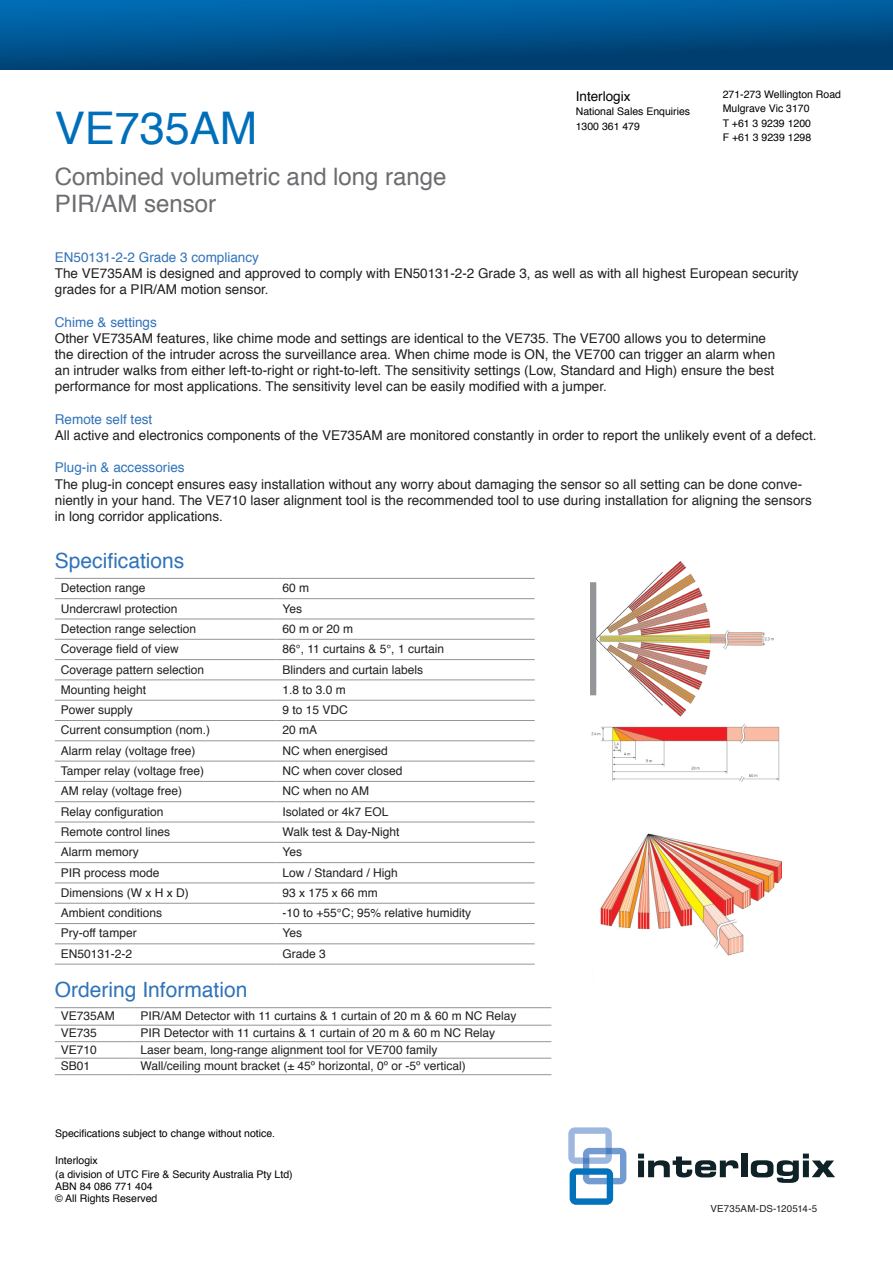
<style>
.page{position:relative;width:893px;height:1263px;background:#fff}
.page>*{position:absolute;margin:0;border:0;box-sizing:border-box;transform-origin:0 0}
.t1{font:45px "Helvetica";color:#006fba}
.t2{font:24px/27px "Helvetica";color:#6c6d70}
.HEAD{font:21px "Helvetica";color:#3073ba}
.t3{font:13.5px/16.2px "Helvetica";color:#231f20}
.t4{font:13.5px "Helvetica";color:#3073ba}
.t5{font:13.5px "Helvetica";color:#000}
.Table_Body{font:12px "Helvetica";color:#231f20}
.t6{font:10.5px/14.2px "Helvetica";color:#000}
.t7{font:9.75px "Helvetica";letter-spacing:.015em;color:#231f20}
</style>
<div class="page">
<div style="left:0;top:0;width:893px;height:70px;background:linear-gradient(to bottom,#0069af,#003b6b)"></div>
<svg style="left:638px;top:1153px;width:100px;height:24px"></svg>
<div style="left:741px;top:1153px;width:6px;height:24px;background:#0f2227"></div>
<svg style="left:751px;top:1153px;width:84px;height:30px"></svg>
<svg style="left:568px;top:1127px;width:58px;height:77px"></svg>
<hr style="left:55px;top:1007px;width:80px;height:1px;background:#939598">
<hr style="left:135px;top:1007px;width:416px;height:1px;background:#939598">
<hr style="left:55px;top:1025px;width:80px;height:1px;background:#939598">
<hr style="left:135px;top:1025px;width:416px;height:1px;background:#939598">
<hr style="left:55px;top:1041px;width:80px;height:1px;background:#939598">
<hr style="left:135px;top:1041px;width:416px;height:1px;background:#939598">
<hr style="left:55px;top:1058px;width:80px;height:1px;background:#939598">
<hr style="left:135px;top:1058px;width:416px;height:1px;background:#939598">
<hr style="left:55px;top:1074px;width:80px;height:1px;background:#939598">
<hr style="left:135px;top:1074px;width:416px;height:1px;background:#939598">
<hr style="left:55px;top:578px;width:222px;height:1px;background:#939598">
<hr style="left:55px;top:598px;width:222px;height:1px;background:#939598">
<hr style="left:55px;top:619px;width:222px;height:1px;background:#939598">
<hr style="left:55px;top:639px;width:222px;height:1px;background:#939598">
<hr style="left:55px;top:659px;width:222px;height:1px;background:#939598">
<hr style="left:55px;top:679px;width:222px;height:1px;background:#939598">
<hr style="left:55px;top:700px;width:222px;height:1px;background:#939598">
<hr style="left:55px;top:720px;width:222px;height:1px;background:#939598">
<hr style="left:55px;top:740px;width:222px;height:1px;background:#939598">
<hr style="left:55px;top:761px;width:222px;height:1px;background:#939598">
<hr style="left:55px;top:781px;width:222px;height:1px;background:#939598">
<hr style="left:55px;top:801px;width:222px;height:1px;background:#939598">
<hr style="left:55px;top:822px;width:222px;height:1px;background:#939598">
<hr style="left:55px;top:842px;width:222px;height:1px;background:#939598">
<hr style="left:55px;top:862px;width:222px;height:1px;background:#939598">
<hr style="left:55px;top:882px;width:222px;height:1px;background:#939598">
<hr style="left:55px;top:903px;width:222px;height:1px;background:#939598">
<hr style="left:55px;top:923px;width:222px;height:1px;background:#939598">
<hr style="left:55px;top:943px;width:222px;height:1px;background:#939598">
<hr style="left:55px;top:964px;width:222px;height:1px;background:#939598">
<hr style="left:277px;top:578px;width:258px;height:1px;background:#939598">
<hr style="left:277px;top:598px;width:258px;height:1px;background:#939598">
<hr style="left:277px;top:619px;width:258px;height:1px;background:#939598">
<hr style="left:277px;top:639px;width:258px;height:1px;background:#939598">
<hr style="left:277px;top:659px;width:258px;height:1px;background:#939598">
<hr style="left:277px;top:679px;width:258px;height:1px;background:#939598">
<hr style="left:277px;top:700px;width:258px;height:1px;background:#939598">
<hr style="left:277px;top:720px;width:258px;height:1px;background:#939598">
<hr style="left:277px;top:740px;width:258px;height:1px;background:#939598">
<hr style="left:277px;top:761px;width:258px;height:1px;background:#939598">
<hr style="left:277px;top:781px;width:258px;height:1px;background:#939598">
<hr style="left:277px;top:801px;width:258px;height:1px;background:#939598">
<hr style="left:277px;top:822px;width:258px;height:1px;background:#939598">
<hr style="left:277px;top:842px;width:258px;height:1px;background:#939598">
<hr style="left:277px;top:862px;width:258px;height:1px;background:#939598">
<hr style="left:277px;top:882px;width:258px;height:1px;background:#939598">
<hr style="left:277px;top:903px;width:258px;height:1px;background:#939598">
<hr style="left:277px;top:923px;width:258px;height:1px;background:#939598">
<hr style="left:277px;top:943px;width:258px;height:1px;background:#939598">
<hr style="left:277px;top:964px;width:258px;height:1px;background:#939598">
<img style="left:591px;top:562px;width:189px;height:219px">
<img style="left:600px;top:833px;width:182px;height:123px">
<p class="t1" style="left:55px;top:94px;width:204px">VE735AM</p>
<p class="t2" style="left:55px;top:163px;width:393px">Combined volumetric and long range<br>PIR/AM sensor</p>
<p class="t5" style="left:576px;top:86px;width:56px">Interlogix</p>
<p class="t6" style="left:576px;top:105px;width:116px">National Sales Enquiries<br>1300 361 479</p>
<p class="t6" style="left:723px;top:88px;width:120px">271-273 Wellington Road</p>
<p class="t6" style="left:723px;top:102px;width:88px">Mulgrave Vic 3170</p>
<p class="t6" style="left:723px;top:116px;width:90px">T +61 3 9239 1200<br>F +61 3 9239 1298</p>
<p class="t4" style="left:55px;top:247px;width:206px">EN50131-2-2 Grade 3 compliancy</p>
<p class="t3" style="left:55px;top:266px;width:745px">The VE735AM is designed and approved to comply with EN50131-2-2 Grade 3, as well as with all highest European security grades for a PIR/AM motion sensor.</p>
<p class="t4" style="left:55px;top:311px;width:104px">Chime &amp; settings</p>
<p class="t3" style="left:55px;top:330px;width:722px">Other VE735AM features, like chime mode and settings are identical to the VE735. The VE700 allows you to determine the direction of the intruder across the surveillance area. When chime mode is ON, the VE700 can trigger an alarm when an intruder walks from either left-to-right or right-to-left. The sensitivity settings (Low, Standard and High) ensure the best performance for most applications. The sensitivity level can be easily modified with a jumper.</p>
<p class="t4" style="left:55px;top:409px;width:99px">Remote self test</p>
<p class="t3" style="left:55px;top:428px;width:763px">All active and electronics components of the VE735AM are monitored constantly in order to report the unlikely event of a defect.</p>
<p class="t4" style="left:55px;top:457px;width:131px">Plug-in &amp; accessories</p>
<p class="t3" style="left:55px;top:476px;width:758px">The plug-in concept ensures easy installation without any worry about damaging the sensor so all setting can be done conve&shy;niently in your hand. The VE710 laser alignment tool is the recommended tool to use during installation for aligning the sensors in long corridor applications.</p>
<p class="HEAD" style="left:55px;top:544px;width:131px">Specifications</p>
<p class="Table_Body" style="left:61px;top:579px;width:86px">Detection range</p>
<p class="Table_Body" style="left:283px;top:579px;width:28px">60 m</p>
<p class="Table_Body" style="left:61px;top:599px;width:118px">Undercrawl protection</p>
<p class="Table_Body" style="left:283px;top:599px;width:21px">Yes</p>
<p class="Table_Body" style="left:61px;top:619px;width:137px">Detection range selection</p>
<p class="Table_Body" style="left:283px;top:619px;width:72px">60 m or 20 m</p>
<p class="Table_Body" style="left:61px;top:640px;width:120px">Coverage field of view</p>
<p class="Table_Body" style="left:283px;top:640px;width:163px">86°, 11 curtains &amp; 5°, 1 curtain</p>
<p class="Table_Body" style="left:61px;top:660px;width:145px">Coverage pattern selection</p>
<p class="Table_Body" style="left:283px;top:660px;width:142px">Blinders and curtain labels</p>
<p class="Table_Body" style="left:61px;top:680px;width:87px">Mounting height</p>
<p class="Table_Body" style="left:283px;top:680px;width:65px">1.8 to 3.0 m</p>
<p class="Table_Body" style="left:61px;top:701px;width:74px">Power supply</p>
<p class="Table_Body" style="left:283px;top:701px;width:67px">9 to 15 VDC</p>
<p class="Table_Body" style="left:61px;top:721px;width:151px">Current consumption (nom.)</p>
<p class="Table_Body" style="left:283px;top:721px;width:36px">20 mA</p>
<p class="Table_Body" style="left:61px;top:741px;width:136px">Alarm relay (voltage free)</p>
<p class="Table_Body" style="left:283px;top:741px;width:107px">NC when energised</p>
<p class="Table_Body" style="left:61px;top:761px;width:145px">Tamper relay (voltage free)</p>
<p class="Table_Body" style="left:283px;top:761px;width:122px">NC when cover closed</p>
<p class="Table_Body" style="left:61px;top:782px;width:123px">AM relay (voltage free)</p>
<p class="Table_Body" style="left:283px;top:782px;width:88px">NC when no AM</p>
<p class="Table_Body" style="left:61px;top:802px;width:104px">Relay configuration</p>
<p class="Table_Body" style="left:283px;top:802px;width:108px">Isolated or 4k7 EOL</p>
<p class="Table_Body" style="left:61px;top:822px;width:111px">Remote control lines</p>
<p class="Table_Body" style="left:283px;top:822px;width:118px">Walk test &amp; Day-Night</p>
<p class="Table_Body" style="left:61px;top:843px;width:80px">Alarm memory</p>
<p class="Table_Body" style="left:283px;top:843px;width:21px">Yes</p>
<p class="Table_Body" style="left:61px;top:863px;width:100px">PIR process mode</p>
<p class="Table_Body" style="left:283px;top:863px;width:117px">Low / Standard / High</p>
<p class="Table_Body" style="left:61px;top:883px;width:130px">Dimensions (W x H x D)</p>
<p class="Table_Body" style="left:283px;top:883px;width:97px">93 x 175 x 66 mm</p>
<p class="Table_Body" style="left:61px;top:904px;width:103px">Ambient conditions</p>
<p class="Table_Body" style="left:283px;top:904px;width:190px">-10 to +55°C; 95% relative humidity</p>
<p class="Table_Body" style="left:61px;top:924px;width:77px">Pry-off tamper</p>
<p class="Table_Body" style="left:283px;top:924px;width:21px">Yes</p>
<p class="Table_Body" style="left:61px;top:944px;width:73px">EN50131-2-2</p>
<p class="Table_Body" style="left:283px;top:944px;width:45px">Grade 3</p>
<p class="HEAD" style="left:55px;top:973px;width:194px">Ordering Information</p>
<p class="Table_Body" style="left:61px;top:1007px;width:56px">VE735AM</p>
<p class="Table_Body" style="left:141px;top:1007px;width:377px">PIR/AM Detector with 11 curtains &amp; 1 curtain of 20 m &amp; 60 m NC Relay</p>
<p class="Table_Body" style="left:61px;top:1024px;width:38px">VE735</p>
<p class="Table_Body" style="left:141px;top:1024px;width:356px">PIR Detector with 11 curtains &amp; 1 curtain of 20 m &amp; 60 m NC Relay</p>
<p class="Table_Body" style="left:61px;top:1040px;width:38px">VE710</p>
<p class="Table_Body" style="left:141px;top:1040px;width:298px">Laser beam, long-range alignment tool for VE700 family</p>
<p class="Table_Body" style="left:61px;top:1057px;width:31px">SB01</p>
<p class="Table_Body" style="left:141px;top:1057px;width:327px">Wall/ceiling mount bracket (± 45º horizontal, 0º or -5º vertical)</p>
<p class="t6" style="left:55px;top:1127px;width:222px">Specifications subject to change without notice.</p>
<p class="t6" style="left:55px;top:1154px;width:44px">Interlogix</p>
<p class="t6" style="left:55px;top:1167px;width:239px">(a division of UTC Fire &amp; Security Australia Pty Ltd)</p>
<p class="t6" style="left:55px;top:1179px;width:99px">ABN 84 086 771 404</p>
<p class="t6" style="left:55px;top:1191px;width:104px">© All Rights Reserved</p>
<p class="t7" style="left:711px;top:1201px;width:108px">VE735AM-DS-120514-5</p>
</div>
